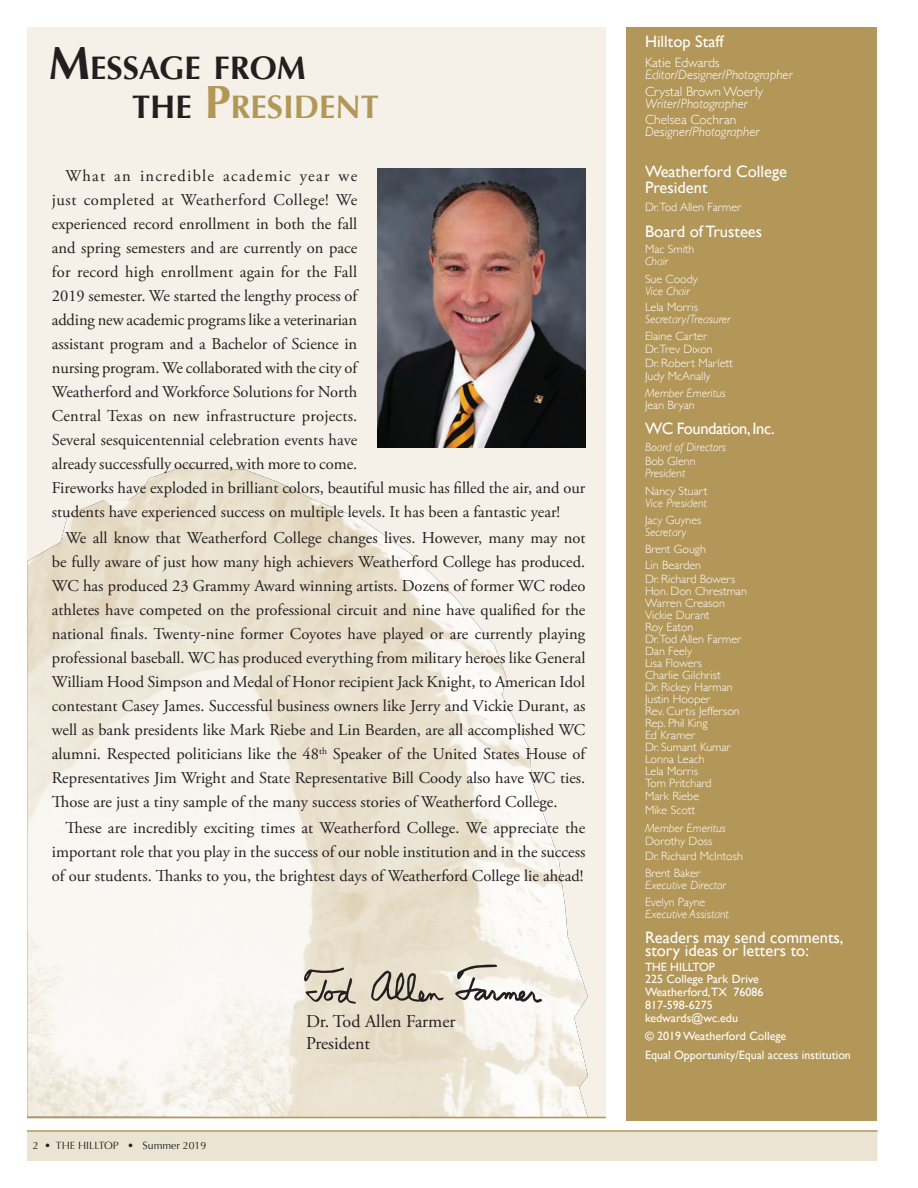
<style>
.page{position:relative;width:918px;height:1188px;background:#fff}
.page>*{position:absolute;margin:0;border:0;box-sizing:border-box;transform-origin:0 0}
.t1{font:700 32.55px "Optima";color:#b39758}
.t2{font:700 32.55px "Optima";color:#231f20}
.t3{font:18px "Adobe Garamond Pro";color:#231f20}
.BodyType{font:16.5px/24px "Adobe Garamond Pro";color:#231f20;text-align:justify}
.BodyType2{font:16.5px/16.5px "Gill Sans";color:#fff}
.BodyType2-2{font:16.5px "Gill Sans";letter-spacing:-.03em;color:#fff}
.BodyType2-3{font:italic 300 13.5px "Gill Sans";color:#fff}
.BodyType2-4{font:300 13.5px "Gill Sans";color:#fff}
.Body{font:300 12px/12px "Gill Sans";color:#fff}
.BodyType2-5{font:12px "Gill Sans";color:#fff}
.Body-2{font:italic 300 12px "Gill Sans";color:#fff}
.BodyType2-6{font:300 12px "Gill Sans";color:#fff}
.BodyType-2{font:300 12px "Gill Sans";color:#fff}
.BodyType-3{font:italic 300 12px "Gill Sans";color:#fff}
.BodyType2-7{font:italic 300 12px "Gill Sans";color:#fff}
.t4{font:10.5px "Optima";color:#231f20}
.s1{font-size:46.5px}
.s2{color:#231f20}
</style>
<div class="page">
<div style="left:27px;top:1131px;width:851px;height:30px;background:#ece4d2"></div>
<hr style="left:27px;top:1130px;width:851px;height:2px;background:#b39758">
<div style="left:27px;top:27px;width:579px;height:1092px;background:#f5f1e8"></div>
<div style="left:626px;top:27px;width:251px;height:1094px;background:#b39758"></div>
<img style="left:27px;top:464px;width:561px;height:653px">
<hr style="left:27px;top:1117px;width:579px;height:1px;background:#b39758">
<img style="left:378px;top:168px;width:207px;height:280px">
<svg style="left:371px;top:971px;width:73px;height:31px;background:#b4ac9e"></svg>
<svg style="left:455px;top:965px;width:87px;height:38px"></svg>
<svg style="left:304px;top:967px;width:52px;height:37px;background:#bcb5a7"></svg>
<p class="t2" style="left:49px;top:49px;width:256px"><span class="s1">M</span>ESSAGE FROM</p>
<p class="t1" style="left:132px;top:88px;width:248px"><span class="s2">THE</span> <span class="s1">P</span>RESIDENT</p>
<p class="BodyType" style="left:52px;top:164px;width:535px;text-align:left;text-indent:13px">What an incredible academic year we<br>just completed at Weatherford College! We<br>experienced record enrollment in both the fall<br>and spring semesters and are currently on pace<br>for record high enrollment again for the Fall<br>2019 semester. We started the lengthy process of<br>adding new academic programs like a veterinarian<br>assistant program and a Bachelor of Science in<br>nursing program. We collaborated with the city of<br>Weatherford and Workforce Solutions for North<br>Central Texas on new infrastructure projects.<br>Several sesquicentennial celebration events have<br>already successfully occurred, with more to come.<br>Fireworks have exploded in brilliant colors, beautiful music has filled the air, and our students have experienced success on multiple levels. It has been a fantastic year!</p>
<p class="BodyType" style="left:52px;top:526px;width:535px;text-indent:14px">We all know that Weatherford College changes lives. However, many may not be fully aware of just how many high achievers Weatherford College has produced.<br>WC has produced 23 Grammy Award winning artists. Dozens of former WC rodeo athletes have competed on the professional circuit and nine have qualified for the national finals. Twenty-nine former Coyotes have played or are currently playing professional baseball. WC has produced everything from military heroes like General William Hood Simpson and Medal of Honor recipient Jack Knight, to American Idol contestant Casey James. Successful business owners like Jerry and Vickie Durant, as well as bank presidents like Mark Riebe and Lin Bearden, are all accomplished WC alumni. Respected politicians like the 48<sup>th</sup> Speaker of the United States House of Representatives Jim Wright and State Representative Bill Coody also have WC ties.<br>Those are just a tiny sample of the many success stories of Weatherford College.</p>
<p class="BodyType" style="left:52px;top:817px;width:535px;text-indent:13px">These are incredibly exciting times at Weatherford College. We appreciate the important role that you play in the success of our noble institution and in the success of our students. Thanks to you, the brightest days of Weatherford College lie ahead!</p>
<p class="t4" style="left:33px;top:1140px;width:175px">2 • THE HILLTOP • Summer 2019</p>
<p class="t3" style="left:306px;top:1011px;width:151px">Dr. Tod Allen Farmer</p>
<p class="t3" style="left:306px;top:1033px;width:65px">President</p>
<p class="BodyType2" style="left:645px;top:33px;width:80px">Hilltop Staff</p>
<p class="BodyType2-4" style="left:645px;top:52px;width:76px">Katie Edwards</p>
<p class="BodyType2-3" style="left:645px;top:67px;width:149px">Editor/Designer/Photographer</p>
<p class="BodyType2-4" style="left:645px;top:81px;width:120px">Crystal Brown Woerly</p>
<p class="BodyType2-3" style="left:645px;top:96px;width:104px">Writer/Photographer</p>
<p class="BodyType2-4" style="left:645px;top:109px;width:93px">Chelsea Cochran</p>
<p class="BodyType2-3" style="left:645px;top:124px;width:116px">Designer/Photographer</p>
<p class="BodyType2" style="left:645px;top:163px;width:144px">Weatherford College<br>President</p>
<p class="BodyType2-6" style="left:645px;top:198px;width:98px">Dr.Tod Allen Farmer</p>
<p class="BodyType2" style="left:645px;top:223px;width:119px">Board of Trustees</p>
<p class="BodyType-2" style="left:645px;top:240px;width:51px">Mac Smith</p>
<p class="BodyType2-7" style="left:645px;top:254px;width:25px">Chair</p>
<p class="Body" style="left:645px;top:272px;width:54px">Sue Coody</p>
<p class="BodyType-3" style="left:645px;top:284px;width:46px">Vice Chair</p>
<p class="Body" style="left:645px;top:301px;width:55px">Lela Morris</p>
<p class="BodyType-3" style="left:645px;top:312px;width:87px">Secretary/Treasurer</p>
<p class="BodyType-2" style="left:645px;top:326px;width:64px">Elaine Carter</p>
<p class="Body" style="left:645px;top:343px;width:69px">Dr.Trev Dixon</p>
<p class="Body" style="left:645px;top:356px;width:89px">Dr. Robert Marlett</p>
<p class="Body" style="left:645px;top:370px;width:67px">Judy McAnally</p>
<p class="Body-2" style="left:645px;top:386px;width:82px">Member Emeritus</p>
<p class="BodyType-2" style="left:645px;top:395px;width:51px">Jean Bryan</p>
<p class="BodyType2-2" style="left:645px;top:419px;width:131px">WC Foundation, Inc.</p>
<p class="Body-2" style="left:645px;top:440px;width:83px">Board of Directors</p>
<p class="Body" style="left:645px;top:455px;width:52px">Bob Glenn</p>
<p class="Body-2" style="left:645px;top:467px;width:42px">President</p>
<p class="Body" style="left:645px;top:484px;width:64px">Nancy Stuart</p>
<p class="Body-2" style="left:645px;top:496px;width:63px">Vice President</p>
<p class="Body" style="left:645px;top:514px;width:58px">Jacy Guynes</p>
<p class="Body-2" style="left:645px;top:525px;width:43px">Secretary</p>
<p class="Body" style="left:645px;top:542px;width:62px">Brent Gough</p>
<p class="Body" style="left:645px;top:559px;width:58px">Lin Bearden</p>
<p class="Body" style="left:645px;top:572px;width:92px">Dr. Richard Bowers</p>
<p class="Body" style="left:645px;top:584px;width:103px">Hon. Don Chrestman</p>
<p class="Body" style="left:645px;top:596px;width:81px">Warren Creason</p>
<p class="Body" style="left:645px;top:608px;width:66px">Vickie Durant</p>
<p class="Body" style="left:645px;top:620px;width:50px">Roy Eaton</p>
<p class="Body" style="left:645px;top:632px;width:98px">Dr.Tod Allen Farmer</p>
<p class="Body" style="left:645px;top:644px;width:49px">Dan Feely</p>
<p class="Body" style="left:645px;top:656px;width:59px">Lisa Flowers</p>
<p class="Body" style="left:645px;top:668px;width:77px">Charlie Gilchrist</p>
<p class="Body" style="left:645px;top:680px;width:89px">Dr. Rickey Harman</p>
<p class="Body" style="left:645px;top:692px;width:67px">Justin Hooper</p>
<p class="Body" style="left:645px;top:704px;width:96px">Rev. Curtis Jefferson</p>
<p class="Body" style="left:645px;top:716px;width:64px">Rep. Phil King</p>
<p class="Body" style="left:645px;top:728px;width:52px">Ed Kramer</p>
<p class="Body" style="left:645px;top:740px;width:87px">Dr. Sumant Kumar</p>
<p class="Body" style="left:645px;top:752px;width:61px">Lonna Leach</p>
<p class="Body" style="left:645px;top:764px;width:68px">Lela Morris<br>Tom Pritchard</p>
<p class="Body" style="left:645px;top:790px;width:56px">Mark Riebe</p>
<p class="Body" style="left:645px;top:803px;width:52px">Mike Scott</p>
<p class="Body-2" style="left:645px;top:821px;width:82px">Member Emeritus</p>
<p class="Body" style="left:645px;top:835px;width:69px">Dorothy Doss</p>
<p class="Body" style="left:645px;top:849px;width:99px">Dr. Richard McIntosh</p>
<p class="BodyType2-6" style="left:645px;top:864px;width:57px">Brent Baker</p>
<p class="Body-2" style="left:645px;top:878px;width:82px">Executive Director</p>
<p class="BodyType2-6" style="left:645px;top:893px;width:62px">Evelyn Payne</p>
<p class="Body-2" style="left:645px;top:908px;width:85px">Executive Assistant</p>
<p class="BodyType2" style="left:645px;top:929px;width:200px">Readers may send comments,</p>
<p class="BodyType2" style="left:645px;top:942px;width:166px">story ideas or letters to:</p>
<p class="BodyType2-5" style="left:645px;top:959px;width:72px">THE HILLTOP</p>
<p class="BodyType2-5" style="left:645px;top:972px;width:115px">225 College Park Drive</p>
<p class="BodyType2-5" style="left:645px;top:985px;width:120px">Weatherford,TX 76086</p>
<p class="BodyType2-5" style="left:645px;top:998px;width:69px">817-598-6275</p>
<p class="BodyType2-5" style="left:645px;top:1010px;width:95px">kedwards@wc.edu</p>
<p class="BodyType2-5" style="left:645px;top:1029px;width:143px">© 2019 Weatherford College</p>
<p class="BodyType2-5" style="left:645px;top:1048px;width:207px">Equal Opportunity/Equal access institution</p>
</div>
